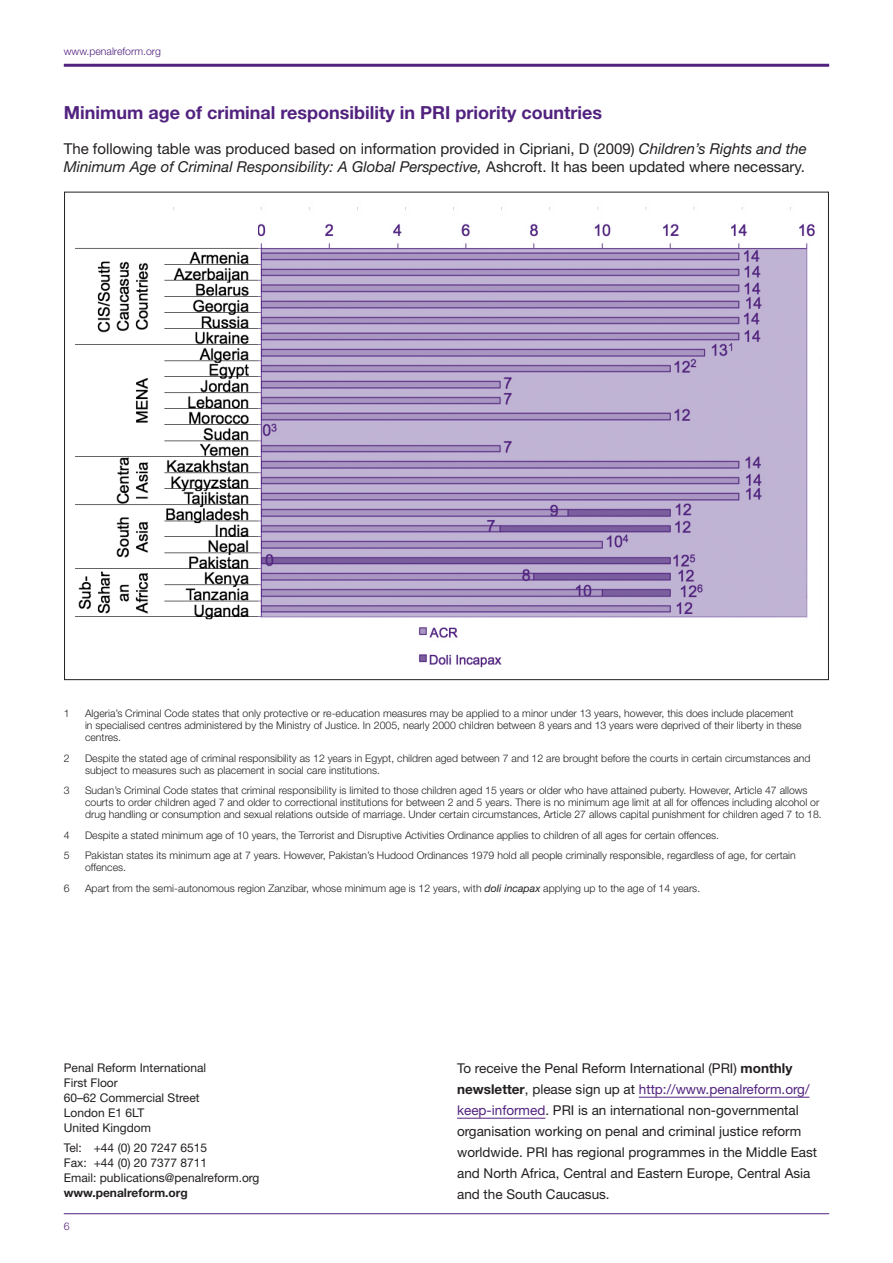
<style>
.page{position:relative;width:893px;height:1263px;background:#fff}
.page>*{position:absolute;margin:0;border:0;box-sizing:border-box;transform-origin:0 0}
.box_head{font:700 18px "Helvetica Neue LT Std";color:#52227f}
.text{font:15px/18px "Helvetica Neue LT Std";color:#231f20}
.text-2{font:13.5px/21px "Helvetica Neue LT Std";color:#231f20}
.t1{font:12px/15px "Helvetica Neue LT Std";color:#231f20}
.t2{font:700 12px "Helvetica Neue LT Std";color:#231f20}
.footnote{font:300 10.5px/12px "Helvetica Neue LT Std";color:#231f20}
.running_head{font:300 10.5px "Helvetica Neue LT Std";color:#52227f}
.s1{font-style:italic}
.s2{font-weight:400;font-style:italic}
.s3{font-weight:700}
.s4{color:#52227f}
</style>
<div class="page">
<hr style="left:64px;top:1213px;width:765px;height:1px;background:#52227f">
<hr style="left:64px;top:64px;width:765px;height:3px;background:#52227f">
<hr style="left:639px;top:1097px;width:170px;height:1px;background:#52227f">
<hr style="left:457px;top:1118px;width:88px;height:1px;background:#52227f">
<img style="left:75px;top:207px;width:740px;height:461px">
<p class="running_head" style="left:64px;top:45px;width:99px">www.penalreform.org</p>
<p class="box_head" style="left:64px;top:102px;width:540px">Minimum age of criminal responsibility in PRI priority countries</p>
<p class="text" style="left:64px;top:140px;width:744px">The following table was produced based on information provided in Cipriani, D (2009) <span class="s1">Children’s Rights and the<br>Minimum Age of Criminal Responsibility: A Global Perspective,</span> Ashcroft. It has been updated where necessary.</p>
<p class="footnote" style="left:64px;top:707px;width:7px">1</p>
<p class="footnote" style="left:85px;top:707px;width:718px">Algeria’s Criminal Code states that only protective or re-education measures may be applied to a minor under 13 years, however, this does include placement in specialised centres administered by the Ministry of Justice. In 2005, nearly 2000 children between 8 years and 13 years were deprived of their liberty in these centres.</p>
<p class="footnote" style="left:64px;top:752px;width:7px">2</p>
<p class="footnote" style="left:85px;top:752px;width:727px">Despite the stated age of criminal responsibility as 12 years in Egypt, children aged between 7 and 12 are brought before the courts in certain circumstances and subject to measures such as placement in social care institutions.</p>
<p class="footnote" style="left:64px;top:784px;width:7px">3</p>
<p class="footnote" style="left:85px;top:784px;width:738px">Sudan’s Criminal Code states that criminal responsibility is limited to those children aged 15 years or older who have attained puberty. However, Article 47 allows courts to order children aged 7 and older to correctional institutions for between 2 and 5 years. There is no minimum age limit at all for offences including alcohol or drug handling or consumption and sexual relations outside of marriage. Under certain circumstances, Article 27 allows capital punishment for children aged 7 to 18.</p>
<p class="footnote" style="left:64px;top:829px;width:7px">4</p>
<p class="footnote" style="left:85px;top:829px;width:636px">Despite a stated minimum age of 10 years, the Terrorist and Disruptive Activities Ordinance applies to children of all ages for certain offences.</p>
<p class="footnote" style="left:64px;top:849px;width:7px">5</p>
<p class="footnote" style="left:85px;top:849px;width:712px">Pakistan states its minimum age at 7 years. However, Pakistan’s Hudood Ordinances 1979 hold all people criminally responsible, regardless of age, for certain offences.</p>
<p class="footnote" style="left:64px;top:882px;width:7px">6</p>
<p class="footnote" style="left:85px;top:882px;width:617px">Apart from the semi-autonomous region Zanzibar, whose minimum age is 12 years, with <span class="s2">doli incapax</span> applying up to the age of 14 years.</p>
<p class="t1" style="left:64px;top:1060px;width:144px">Penal Reform International<br>First Floor<br>60–62 Commercial Street<br>London E1 6LT<br>United Kingdom</p>
<p class="t1" style="left:64px;top:1140px;width:197px">Tel: +44 (0) 20 7247 6515<br>Fax: +44 (0) 20 7377 8711<br>Email: publications@penalreform.org</p>
<p class="t2" style="left:64px;top:1185px;width:126px">www.penalreform.org</p>
<p class="running_head" style="left:64px;top:1219px;width:7px">6</p>
<p class="text-2" style="left:457px;top:1058px;width:362px">To receive the Penal Reform International (PRI) <span class="s3">monthly newsletter</span>, please sign up at <span class="s4">http://www.penalreform.org/ keep-informed</span>. PRI is an international non-governmental organisation working on penal and criminal justice reform worldwide. PRI has regional programmes in the Middle East and North Africa, Central and Eastern Europe, Central Asia and the South Caucasus.</p>
</div>
